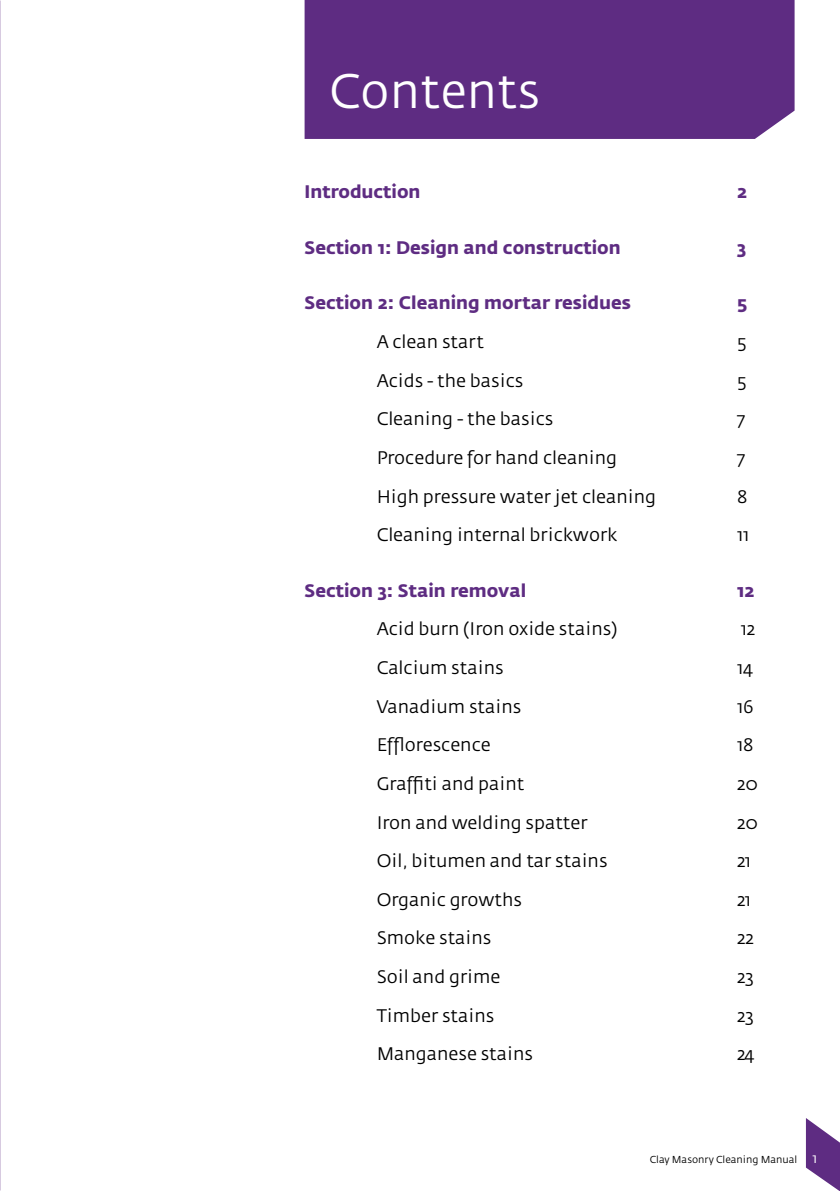
<style>
.page{position:relative;width:840px;height:1191px;background:#fff}
.page>*{position:absolute;margin:0;border:0;box-sizing:border-box;transform-origin:0 0}
.t1{font:48px "Fedra Sans";color:#fff}
.t2{font:18px "Fedra Sans";color:#000}
.t3{font:700 18px "Fedra Sans";color:#5e2c82}
.t4{font:10px "Fedra Sans";color:#000}
.s1{font-size:14px;color:#fff}
</style>
<div class="page">
<svg style="left:805px;top:1118px;width:34px;height:73px"></svg>
<div style="left:304px;top:0;width:490px;height:139px;background:#5e2c82"></div>
<p class="t1" style="left:329px;top:66px;width:212px">Contents</p>
<p class="t3" style="left:304px;top:181px;width:117px">Introduction</p>
<p class="t3" style="left:736px;top:181px;width:12px">2</p>
<p class="t3" style="left:304px;top:237px;width:317px">Section 1: Design and construction</p>
<p class="t3" style="left:736px;top:237px;width:11px">3</p>
<p class="t3" style="left:304px;top:292px;width:328px">Section 2: Cleaning mortar residues</p>
<p class="t3" style="left:736px;top:292px;width:12px">5</p>
<p class="t2" style="left:376px;top:332px;width:109px">A clean start</p>
<p class="t2" style="left:736px;top:332px;width:11px">5</p>
<p class="t2" style="left:376px;top:371px;width:148px">Acids - the basics</p>
<p class="t2" style="left:736px;top:371px;width:11px">5</p>
<p class="t2" style="left:376px;top:409px;width:178px">Cleaning - the basics</p>
<p class="t2" style="left:736px;top:409px;width:10px">7</p>
<p class="t2" style="left:376px;top:448px;width:242px">Procedure for hand cleaning</p>
<p class="t2" style="left:736px;top:448px;width:10px">7</p>
<p class="t2" style="left:376px;top:487px;width:281px">High pressure water jet cleaning</p>
<p class="t2" style="left:736px;top:487px;width:12px">8</p>
<p class="t2" style="left:376px;top:525px;width:242px">Cleaning internal brickwork</p>
<p class="t2" style="left:736px;top:525px;width:14px">11</p>
<p class="t3" style="left:304px;top:579px;width:223px">Section 3: Stain removal</p>
<p class="t3" style="left:736px;top:579px;width:19px">12</p>
<p class="t2" style="left:376px;top:619px;width:242px">Acid burn (Iron oxide stains)</p>
<p class="t2" style="left:740px;top:619px;width:16px">12</p>
<p class="t2" style="left:376px;top:658px;width:128px">Calcium stains</p>
<p class="t2" style="left:736px;top:658px;width:18px">14</p>
<p class="t2" style="left:376px;top:697px;width:146px">Vanadium stains</p>
<p class="t2" style="left:736px;top:697px;width:18px">16</p>
<p class="t2" style="left:376px;top:735px;width:115px">Efflorescence</p>
<p class="t2" style="left:736px;top:735px;width:18px">18</p>
<p class="t2" style="left:376px;top:774px;width:149px">Graffiti and paint</p>
<p class="t2" style="left:736px;top:774px;width:22px">20</p>
<p class="t2" style="left:376px;top:812px;width:212px">Iron and welding spatter</p>
<p class="t2" style="left:736px;top:812px;width:22px">20</p>
<p class="t2" style="left:376px;top:851px;width:232px">Oil, bitumen and tar stains</p>
<p class="t2" style="left:736px;top:851px;width:15px">21</p>
<p class="t2" style="left:376px;top:890px;width:147px">Organic growths</p>
<p class="t2" style="left:736px;top:890px;width:15px">21</p>
<p class="t2" style="left:376px;top:928px;width:116px">Smoke stains</p>
<p class="t2" style="left:736px;top:928px;width:18px">22</p>
<p class="t2" style="left:376px;top:967px;width:125px">Soil and grime</p>
<p class="t2" style="left:736px;top:967px;width:18px">23</p>
<p class="t2" style="left:376px;top:1005px;width:119px">Timber stains</p>
<p class="t2" style="left:736px;top:1005px;width:18px">23</p>
<p class="t2" style="left:376px;top:1044px;width:158px">Manganese stains</p>
<p class="t2" style="left:736px;top:1044px;width:19px">24</p>
<p class="t4" style="left:649px;top:1154px;width:169px">Clay Masonry Cleaning Manual <span class="s1">1</span></p>
</div>
